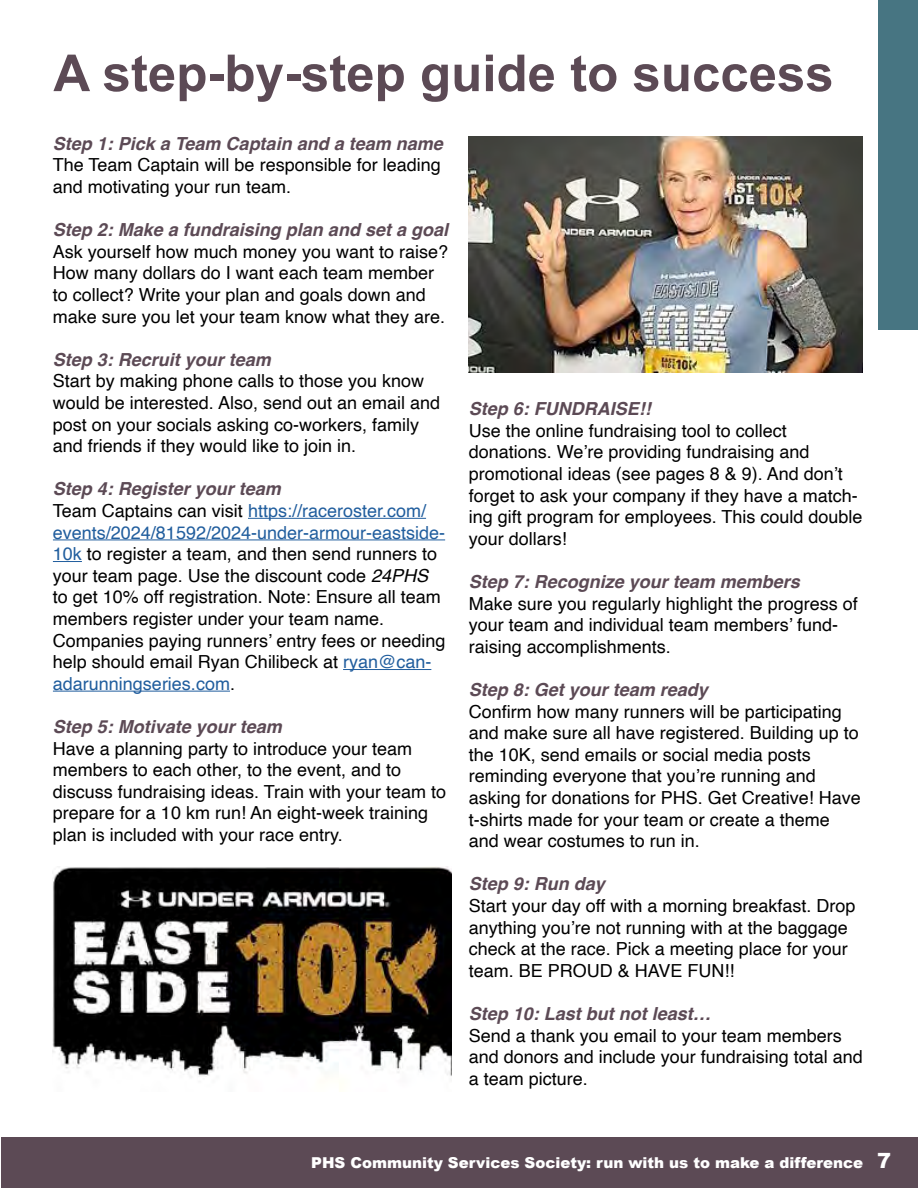
<style>
.page{position:relative;width:918px;height:1188px;background:#fff}
.page>*{position:absolute;margin:0;border:0;box-sizing:border-box;transform-origin:0 0}
.t1{font:700 51px "Arial";color:#5c4a55}
.t2{font:18px/21.6px "Helvetica";color:#000}
.t3{font:italic 700 18px "Helvetica";color:#5c4a55}
.t4{font:900 15px "Arial";color:#fff}
.s1{font-weight:700;font-style:italic;color:#5c4a55}
.s2{color:#215e9e}
.s3{font-style:italic}
.s4{font-size:21px}
</style>
<div class="page">
<div style="left:1px;top:1137px;width:917px;height:51px;background:#5c4a55"></div>
<div style="left:878px;top:0;width:40px;height:330px;background:#477582"></div>
<hr style="left:248px;top:518px;width:178px;height:1px;background:#215e9e">
<hr style="left:53px;top:539px;width:392px;height:1px;background:#215e9e">
<svg style="left:53px;top:561px;width:29px;height:1px"></svg>
<hr style="left:343px;top:669px;width:88px;height:1px;background:#215e9e">
<hr style="left:53px;top:691px;width:177px;height:1px;background:#215e9e">
<img style="left:53px;top:867px;width:398px;height:210px">
<img style="left:469px;top:136px;width:394px;height:237px">
<h1 class="t1" style="left:53px;top:40px;width:782px">A step-by-step guide to success</h1>
<p class="t3" style="left:53px;top:132px;width:391px">Step 1: Pick a Team Captain and a team name</p>
<p class="t2" style="left:53px;top:155px;width:389px">The Team Captain will be responsible for leading and motivating your run team.</p>
<p class="t3" style="left:53px;top:219px;width:397px">Step 2: Make a fundraising plan and set a goal</p>
<p class="t2" style="left:53px;top:241px;width:397px">Ask yourself how much money you want to raise?<br>How many dollars do I want each team member to collect? Write your plan and goals down and make sure you let your team know what they are.</p>
<p class="t3" style="left:53px;top:348px;width:220px">Step 3: Recruit your team</p>
<p class="t2" style="left:53px;top:371px;width:389px">Start by making phone calls to those you know would be interested. Also, send out an email and post on your socials asking co-workers, family and friends if they would like to join in.</p>
<p class="t2" style="left:53px;top:479px;width:394px"><span class="s1">Step 4: Register your team<br></span>Team Captains can visit <span class="s2">https://raceroster.com/ events/2024/81592/2024-under-armour-eastside-10k</span> to register a team, and then send runners to your team page. Use the discount code <span class="s3">24PHS </span>to get 10% off registration. Note: Ensure all team members register under your team name.<br>Companies paying runners’ entry fees or needing help should email Ryan Chilibeck at <span class="s2">ryan@can&shy;adarunningseries.com</span>.</p>
<p class="t3" style="left:53px;top:716px;width:231px">Step 5: Motivate your team</p>
<p class="t2" style="left:53px;top:738px;width:395px">Have a planning party to introduce your team members to each other, to the event, and to discuss fundraising ideas. Train with your team to prepare for a 10 km run! An eight-week training plan is included with your race entry.</p>
<p class="t3" style="left:469px;top:398px;width:183px">Step 6: FUNDRAISE!!</p>
<p class="t2" style="left:469px;top:420px;width:395px">Use the online fundraising tool to collect donations. We’re providing fundraising and promotional ideas (see pages 8 &amp; 9). And don’t forget to ask your company if they have a match&shy;ing gift program for employees. This could double your dollars!</p>
<p class="t3" style="left:469px;top:571px;width:333px">Step 7: Recognize your team members</p>
<p class="t2" style="left:469px;top:593px;width:391px">Make sure you regularly highlight the progress of your team and individual team members’ fund&shy;raising accomplishments.</p>
<p class="t3" style="left:469px;top:679px;width:241px">Step 8: Get your team ready</p>
<p class="t2" style="left:469px;top:701px;width:394px">Confirm how many runners will be participating and make sure all have registered. Building up to the 10K, send emails or social media posts reminding everyone that you’re running and asking for donations for PHS. Get Creative! Have t-shirts made for your team or create a theme and wear costumes to run in.</p>
<p class="t3" style="left:469px;top:873px;width:138px">Step 9: Run day</p>
<p class="t2" style="left:469px;top:895px;width:388px">Start your day off with a morning breakfast. Drop anything you’re not running with at the baggage check at the race. Pick a meeting place for your team. BE PROUD &amp; HAVE FUN!!</p>
<p class="t3" style="left:469px;top:1003px;width:244px">Step 10: Last but not least…</p>
<p class="t2" style="left:469px;top:1025px;width:396px">Send a thank you email to your team members and donors and include your fundraising total and a team picture.</p>
<p class="t4" style="left:311px;top:1152px;width:582px">PHS Community Services Society: run with us to make a difference <span class="s4">7</span></p>
</div>
